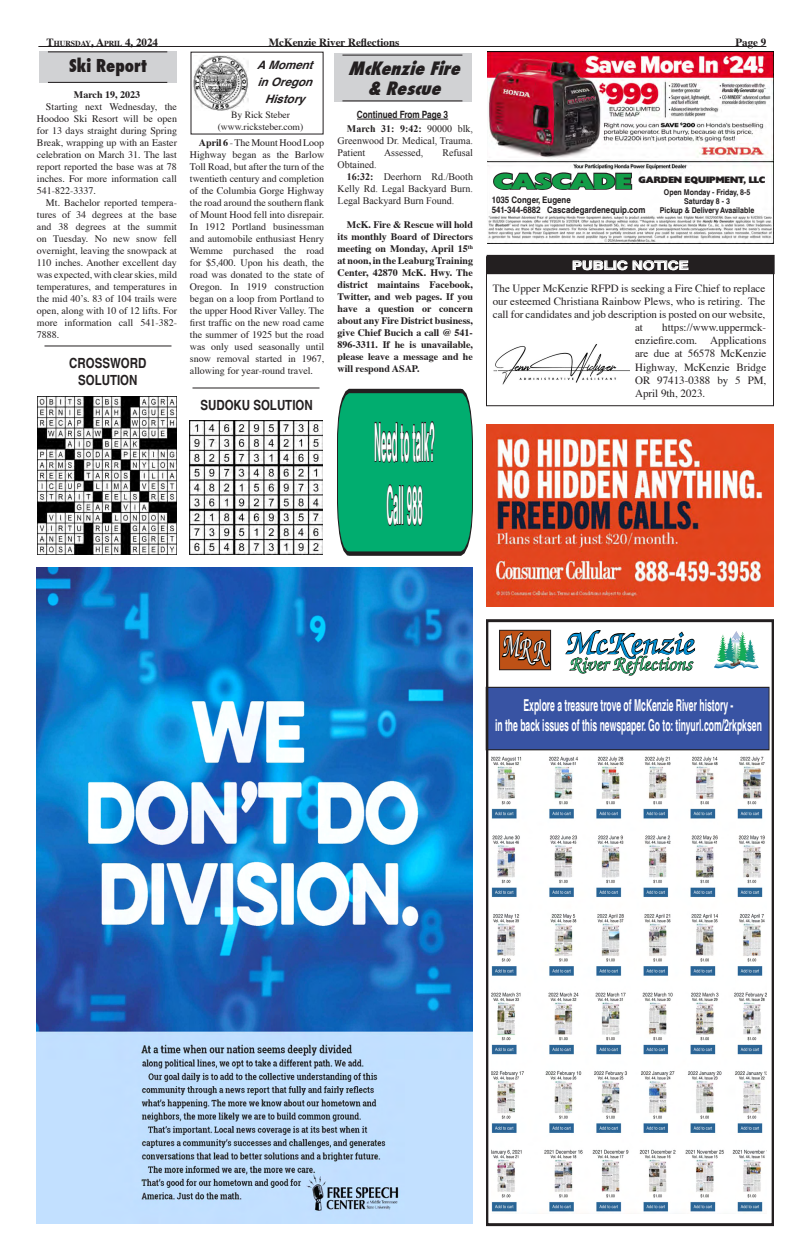
<style>
.page{position:relative;width:810px;height:1260px;background:#fff}
.page>*{position:absolute;margin:0;border:0;box-sizing:border-box;transform-origin:0 0}
.t1{font:700 condensed 52.6px "Helvetica";color:#fff;scale:.22 1}
.t2{font:italic 500 34.6px "Zapf Chancery CSATT";color:#fff;scale:.6 1}
.t3{font:italic 500 33.9px "Zapf Chancery CSATT";color:#008fd5;scale:1.04 1}
.t4{font:21px "Gallant";color:#139d48;scale:1.34 1}
.t5{font:italic 500 20.3px "Zapf Chancery CSATT";color:#2bb46f}
.t6{font:italic 800 condensed 18px "Futura";color:#231f20}
.t7{font:800 condensed 17.4px "Futura";color:#231f20}
.Heading_2{font:700 condensed 16.4px "Helvetica";color:#fff;scale:.64 1}
.Heading_2-2{font:700 condensed 14px "Helvetica";color:#231f20}
.t8{font:700 12px "Helvetica";color:#fff;scale:1.25 1}
.t9{font:italic 700 11.6px/17.4px "Helvetica";color:#231f20;text-align:center}
.t10{font:11px/13.2px "Times";color:#231f20;text-align:justify}
.t11{font:700 11px "Times";color:#231f20}
.Body_Text_Indent{font:10px/12px "Times";color:#231f20;text-align:justify}
.Body_Text_Indent-2{font:700 10px/12px "Times";color:#231f20;text-align:justify}
.t12{font:10px/12px "Times New Roman";color:#231f20;text-align:justify}
.t13{font:700 condensed 10px "Helvetica";color:#231f20}
.t14{font:9.6px "Times";color:#231f20}
.t15{font:700 condensed 9px "Helvetica";color:#231f20;scale:1.07 1}
.t16{font:9px "Gallant";color:#231f20;scale:1.07 1}
.t17{font:700 condensed 8px "Helvetica";color:#231f20;scale:1.07 1}
.t18{font:700 7.7px "Times";color:#231f20}
.s1{font-size:11px}
.s2{font-weight:700}
</style>
<div class="page">
<hr style="left:38px;top:46px;width:120px;height:1px;background:#231f20">
<hr style="left:158px;top:46px;width:608px;height:1px;background:#231f20">
<img style="left:36px;top:568px;width:437px;height:655px">
<img style="left:37px;top:397px;width:140px;height:157px">
<img style="left:190px;top:421px;width:133px;height:134px">
<div style="left:40px;top:51px;width:137px;height:32px;background:#d1d2d4"></div>
<hr style="left:48px;top:82px;width:119px;height:1px;background:#231f20">
<hr style="left:48px;top:51px;width:119px;height:1px;background:#231f20">
<svg style="left:337px;top:388px;width:136px;height:168px;background:#0c9e69"></svg>
<img style="left:491px;top:756px;width:276px;height:456px">
<div style="left:486px;top:687px;width:283px;height:63px;background:#3853a3"></div>
<div style="left:486px;top:687px;width:283px;height:63px;border:1px solid #231f20"></div>
<img style="left:714px;top:631px;width:40px;height:38px">
<svg style="left:565px;top:630px;width:131px;height:46px"></svg>
<div style="left:499px;top:630px;width:52px;height:40px;border:1px solid #231f20"></div>
<svg style="left:501px;top:606px;width:51px;height:83px"></svg>
<div style="left:486px;top:619px;width:288px;height:607px;border:3px solid #231f20"></div>
<hr style="left:44px;top:346px;width:127px;height:1px;background:#231f20">
<img style="left:486px;top:425px;width:288px;height:181px">
<img style="left:487px;top:51px;width:287px;height:192px">
<svg style="left:490px;top:171px;width:143px;height:20px"></svg>
<img style="left:194px;top:56px;width:54px;height:54px">
<hr style="left:192px;top:388px;width:127px;height:1px;background:#231f20">
<div style="left:334px;top:54px;width:138px;height:48px;background:#d1d2d4"></div>
<hr style="left:342px;top:100px;width:120px;height:1px;background:#231f20">
<hr style="left:342px;top:55px;width:120px;height:1px;background:#231f20">
<hr style="left:357px;top:119px;width:91px;height:1px;background:#231f20">
<div style="left:486px;top:256px;width:288px;height:150px;border:1px solid #231f20"></div>
<div style="left:487px;top:255px;width:287px;height:19px;background:#231f20"></div>
<svg style="left:572px;top:260px;width:117px;height:11px"></svg>
<img style="left:493px;top:344px;width:136px;height:41px">
<p class="t18" style="left:46px;top:36px;width:113px"><span class="s1">T</span>hursday<span class="s1">, A</span>pril <span class="s1">4, 2024</span></p>
<p class="t11" style="left:269px;top:32px;width:132px">McKenzie River Reflections</p>
<p class="t11" style="left:736px;top:32px;width:32px">Page 9</p>
<p class="t7" style="left:69px;top:53px;width:79px">Ski Report</p>
<p class="Body_Text_Indent-2" style="left:74px;top:88px;width:68px">March 19, 2023</p>
<p class="Body_Text_Indent" style="left:37px;top:100px;width:142px;text-indent:9px">Starting next Wednesday, the Hoodoo Ski Resort will be open for 13 days straight during Spring Break, wrapping up with an Easter celebration on March 31. The last report reported the base was at 78 inches. For more information call 541-822-3337.</p>
<p class="Body_Text_Indent" style="left:37px;top:196px;width:142px;text-indent:9px">Mt. Bachelor reported tempera&shy;tures of 34 degrees at the base and 38 degrees at the summit on Tuesday. No new snow fell overnight, leaving the snowpack at 110 inches. Another excellent day was expected, with clear skies, mild temperatures, and temperatures in the mid 40’s. 83 of 104 trails were open, along with 10 of 12 lifts. For more information call 541-382- 7888.</p>
<p class="Heading_2-2" style="left:69px;top:355px;width:79px">CROSSWORD</p>
<p class="Heading_2-2" style="left:78px;top:372px;width:61px">SOLUTION</p>
<p class="t9" style="left:257px;top:55px;width:64px">AMoment</p>
<p class="t9" style="left:257px;top:72px;width:63px">inOregon<br>History</p>
<p class="t14" style="left:231px;top:106px;width:60px">By Rick Steber</p>
<p class="t14" style="left:218px;top:118px;width:87px">(www.ricksteber.com)</p>
<p class="Body_Text_Indent" style="left:190px;top:135px;width:136px;text-indent:9px"><span class="s2">April 6</span> - The Mount Hood Loop Highway began as the Barlow Toll Road, but after the turn of the twentieth century and completion of the Columbia Gorge Highway the road around the southern flank of Mount Hood fell into disrepair.<br>In 1912 Portland businessman and automobile enthusiast Henry Wemme purchased the road for $5,400. Upon his death, the road was donated to the state of Oregon. In 1919 construction began on a loop from Portland to the upper Hood River Valley. The first traffic on the new road came the summer of 1925 but the road was only used seasonally until snow removal started in 1967, allowing for year-round travel.</p>
<p class="Heading_2-2" style="left:200px;top:397px;width:114px">SUDOKU SOLUTION</p>
<p class="t6" style="left:348px;top:56px;width:120px">McKenzieFire</p>
<p class="t6" style="left:367px;top:76px;width:81px">&amp; Rescue</p>
<p class="t13" style="left:357px;top:109px;width:93px">Continued From Page 3</p>
<p class="t12" style="left:338px;top:123px;width:137px;text-indent:9px"><span class="s2">March 31: 9:42:</span> 90000 blk, Greenwood Dr. Medical, Trauma.<br>Patient</p>
<p class="t12" style="left:384px;top:147px;width:41px">Assessed,</p>
<p class="t12" style="left:442px;top:147px;width:32px">Refusal</p>
<p class="t12" style="left:338px;top:159px;width:41px">Obtained.</p>
<p class="t12" style="left:338px;top:171px;width:137px;text-indent:9px"><span class="s2">16:32:</span> Deerhorn Rd./Booth Kelly Rd. Legal Backyard Burn.<br>Legal Backyard Burn Found.</p>
<p class="Body_Text_Indent-2" style="left:338px;top:218px;width:137px;text-indent:9px">McK. Fire &amp; Rescue will hold its monthly Board of Directors meeting on Monday, April 15<sup>th </sup>at noon, in the Leaburg Training Center, 42870 McK. Hwy. The district maintains Facebook, Twitter, and web pages. If you have a question or concern about any Fire District business, give Chief Bucich a call @ 541- 896-3311. If he is unavailable, please leave a message and he will respond ASAP.</p>
<p class="t1" style="left:374px;top:411px;width:279px">Need to talk?</p>
<p class="t1" style="left:386px;top:474px;width:167px">Call 988</p>
<p class="t4" style="left:493px;top:171px;width:105px">CASCADE</p>
<p class="t16" style="left:639px;top:175px;width:120px">GARDEN EQUIPMENT, LLC</p>
<p class="t15" style="left:492px;top:194px;width:75px">1035 Conger, Eugene</p>
<p class="t15" style="left:492px;top:204px;width:145px">541-344-6882 Cascadegardenequip.com</p>
<p class="t17" style="left:664px;top:187px;width:82px">Open Monday - Friday, 8-5</p>
<p class="t17" style="left:684px;top:196px;width:44px">Saturday 8 - 3</p>
<p class="t17" style="left:660px;top:205px;width:90px">Pickup &amp; Delivery Avaailable</p>
<p class="t8" style="left:572px;top:254px;width:95px">PUBLIC NOTICE</p>
<p class="t10" style="left:493px;top:281px;width:274px">The Upper McKenzie RFPD is seeking a Fire Chief to replace</p>
<p class="t10" style="left:493px;top:294px;width:274px">our esteemed Christiana Rainbow Plews, who is retiring. The</p>
<p class="t10" style="left:493px;top:307px;width:274px">call for candidates and job description is posted on our website,</p>
<p class="t10" style="left:635px;top:320px;width:9px">at</p>
<p class="t10" style="left:635px;top:320px;width:133px;text-indent:27px">https://www.uppermck&shy;enziefire.com. Applications are due at 56578 McKenzie Highway, McKenzie Bridge OR 97413-0388 by 5 PM, April 9th, 2023.</p>
<p class="t2" style="left:502px;top:627px;width:30px">M</p>
<p class="t2" style="left:518px;top:630px;width:22px">R</p>
<p class="t2" style="left:532px;top:631px;width:22px">R</p>
<p class="t3" style="left:564px;top:624px;width:125px">McKenzie</p>
<p class="t5" style="left:569px;top:653px;width:124px">River Reflections</p>
<p class="Heading_2" style="left:523px;top:695px;width:330px">Explore a treasure trove of McKenzie River history -</p>
<p class="Heading_2" style="left:495px;top:715px;width:419px">in the back issues of this newspaper. Go to: tinyurl.com/2rkpksen</p>
</div>
